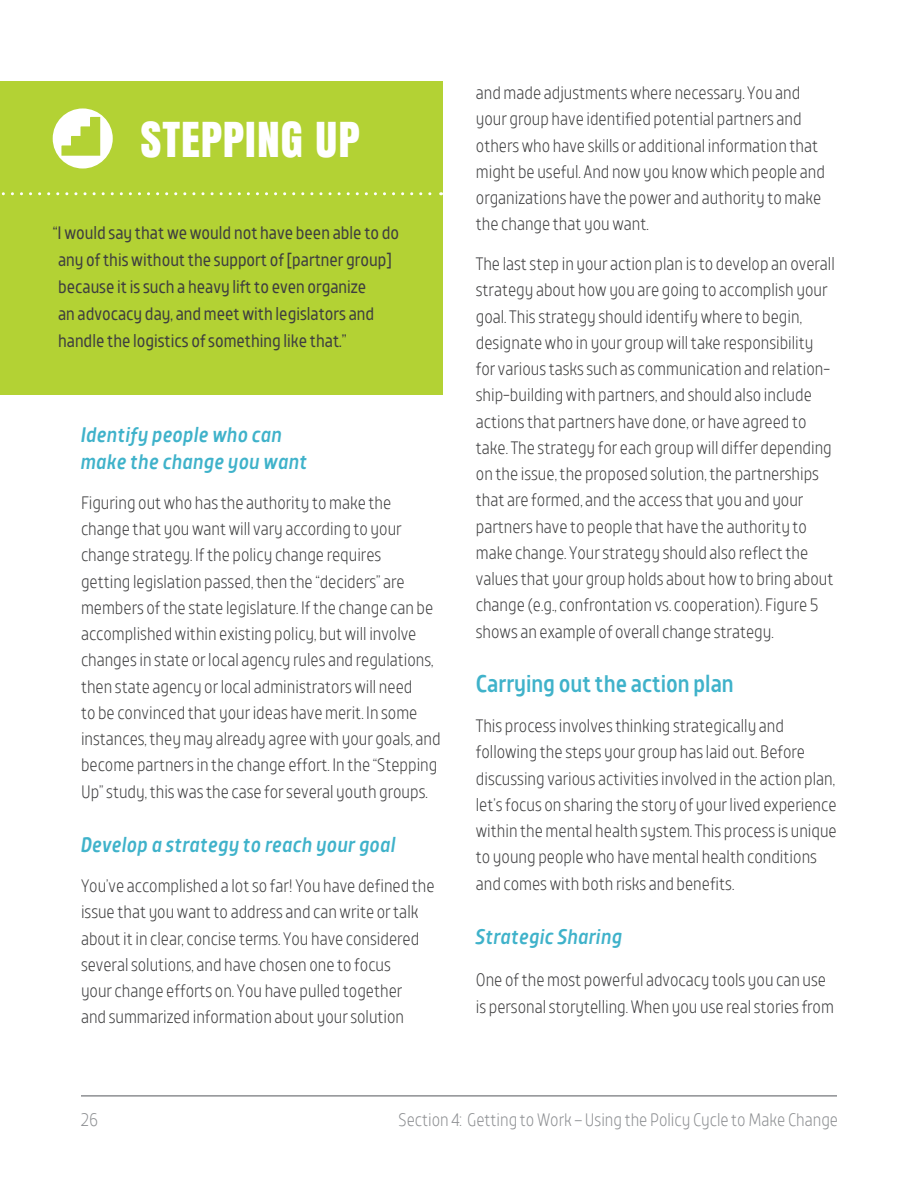
<style>
.page{position:relative;width:918px;height:1188px;background:#fff}
.page>*{position:absolute;margin:0;border:0;box-sizing:border-box;transform-origin:0 0}
.t1{font:45px "Anton";letter-spacing:.02em;color:#fff}
.heading-toc-sub{font:500 24px "TT Teds";color:#3fb2ca}
.heading{font:italic 500 21px/27px "TT Teds";letter-spacing:.015em;color:#3fb2ca}
.main_-_subsequent_pa{font:300 18px/26.2px "TT Teds";color:#3e3e3f}
.quote_-_big_-_anton{font:18px/27px "TT Teds";color:#3e3e3f}
.heading-2{font:300 18px/27.8px "TT Teds";color:#3e3e3f}
.t2{font:300 18px "TT Teds";color:#8d8f92}
</style>
<div class="page">
<div style="left:0;top:81px;width:442px;height:313px;background:#b3d234"></div>
<svg style="left:53px;top:108px;width:60px;height:61px"></svg>
<svg style="left:1px;top:192px;width:441px;height:3px"></svg>
<hr style="left:81px;top:1095px;width:756px;height:2px;background:#8d8f92">
<p class="t1" style="left:141px;top:104px;width:221px">STEPPING UP</p>
<p class="quote_-_big_-_anton" style="left:58px;top:219px;width:343px;text-indent:-5px">“I would say that we would not have been able to do any of this without the support of [partner group] because it is such a heavy lift to even organize<br>an advocacy day, and meet with legislators and handle the logistics of something like that.”</p>
<p class="heading" style="left:81px;top:422px;width:228px">Identify people who can make the change you want</p>
<p class="main_-_subsequent_pa" style="left:81px;top:490px;width:361px">Figuring out who has the authority to make the change that you want will vary according to your change strategy. If the policy change requires<br>getting legislation passed, then the “deciders” are members of the state legislature. If the change can be accomplished within existing policy, but will involve changes in state or local agency rules and regulations, then state agency or local administrators will need<br>to be convinced that your ideas have merit. In some instances, they may already agree with your goals, and become partners in the change effort. In the “Stepping Up” study, this was the case for several youth groups.</p>
<p class="heading" style="left:81px;top:832px;width:316px">Develop a strategy to reach your goal</p>
<p class="main_-_subsequent_pa" style="left:81px;top:873px;width:355px">You’ve accomplished a lot so far! You have defined the issue that you want to address and can write or talk about it in clear, concise terms. You have considered several solutions, and have chosen one to focus<br>your change efforts on. You have pulled together<br>and summarized information about your solution</p>
<p class="main_-_subsequent_pa" style="left:476px;top:80px;width:351px">and made adjustments where necessary. You and your group have identified potential partners and others who have skills or additional information that might be useful. And now you know which people and organizations have the power and authority to make the change that you want.</p>
<p class="main_-_subsequent_pa" style="left:476px;top:251px;width:360px">The last step in your action plan is to develop an overall strategy about how you are going to accomplish your goal. This strategy should identify where to begin, designate who in your group will take responsibility for various tasks such as communication and relation&shy;ship-building with partners, and should also include actions that partners have done, or have agreed to take. The strategy for each group will differ depending on the issue, the proposed solution, the partnerships that are formed, and the access that you and your partners have to people that have the authority to make change. Your strategy should also reflect the values that your group holds about how to bring about change (e.g., confrontation vs. cooperation). Figure 5 shows an example of overall change strategy.</p>
<p class="heading-toc-sub" style="left:476px;top:669px;width:259px">Carrying out the action plan</p>
<p class="main_-_subsequent_pa" style="left:476px;top:713px;width:362px">This process involves thinking strategically and following the steps your group has laid out. Before discussing various activities involved in the action plan, let’s focus on sharing the story of your lived experience within the mental health system. This process is unique to young people who have mental health conditions and comes with both risks and benefits.</p>
<p class="heading" style="left:476px;top:924px;width:148px">Strategic Sharing</p>
<p class="heading-2" style="left:476px;top:966px;width:360px">One of the most powerful advocacy tools you can use is personal storytelling. When you use real stories from</p>
<p class="t2" style="left:81px;top:1108px;width:19px">26</p>
<p class="t2" style="left:399px;top:1108px;width:441px">Section 4: Getting to Work – Using the Policy Cycle to Make Change</p>
</div>
